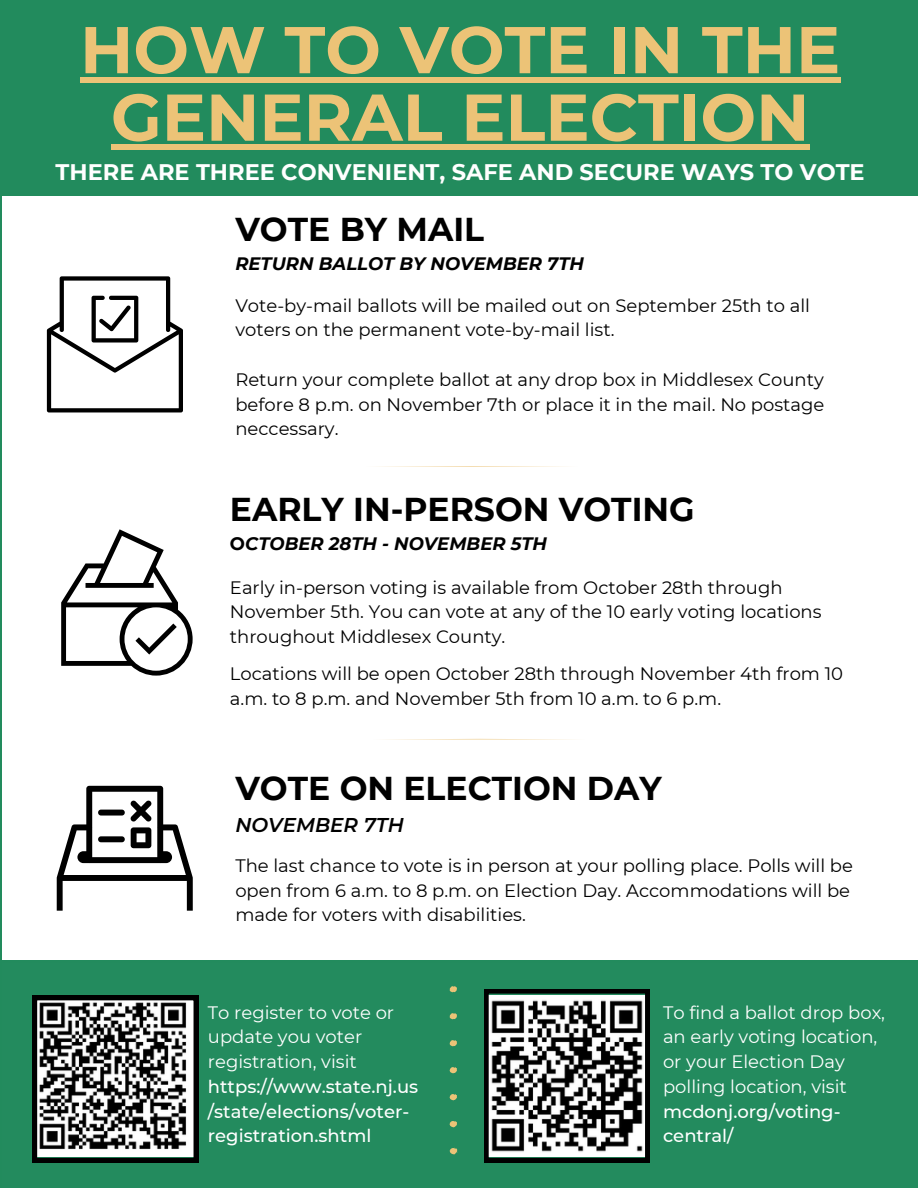
<style>
.page{position:relative;width:918px;height:1188px;background:#228b5d}
.page>*{position:absolute;margin:0;border:0;box-sizing:border-box;transform-origin:0 0}
.t1{font:700 66px/67.5px "Montserrat";color:#ecc377;text-align:center}
.t2{font:700 33px "Montserrat";color:#000}
.t3{font:700 22.5px "Montserrat";color:#fff}
.t4{font:italic 600 19.95px "Montserrat";color:#000}
.t5{font:18px/24.8px "Montserrat";color:#000}
.t6{font:500 18px/24.8px "Montserrat";color:#fff}
.t7{font:18px/24.8px "Montserrat";color:#fff}
.t8{font:italic 700 18px "Montserrat";color:#000}
.s1{font-style:normal}
.s2{font-weight:400}
.s3{font-weight:500}
</style>
<div class="page">
<div style="left:2px;top:197px;width:916px;height:763px;background:#fff"></div>
<svg style="left:449px;top:1148px;width:9px;height:7px"></svg>
<svg style="left:450px;top:1121px;width:7px;height:7px"></svg>
<svg style="left:450px;top:1094px;width:7px;height:6px"></svg>
<svg style="left:450px;top:1067px;width:7px;height:6px"></svg>
<svg style="left:450px;top:1040px;width:7px;height:6px"></svg>
<svg style="left:450px;top:1013px;width:7px;height:6px"></svg>
<svg style="left:450px;top:986px;width:7px;height:6px"></svg>
<svg style="left:57px;top:786px;width:136px;height:125px"></svg>
<svg style="left:61px;top:529px;width:132px;height:147px"></svg>
<svg style="left:379px;top:466px;width:185px;height:1px"></svg>
<svg style="left:33px;top:996px;width:165px;height:166px;background:#7e7f7f"></svg>
<svg style="left:484px;top:989px;width:166px;height:173px;background:#7a7b7a"></svg>
<svg style="left:47px;top:276px;width:136px;height:136px"></svg>
<div style="left:80px;top:77px;width:760px;height:6px;background:#ecc377"></div>
<div style="left:111px;top:144px;width:698px;height:6px;background:#ecc377"></div>
<svg style="left:387px;top:739px;width:185px;height:1px"></svg>
<p class="t1" style="left:80px;top:16px;width:762px">HOW TO VOTE IN THE<br>GENERAL ELECTION</p>
<p class="t3" style="left:56px;top:158px;width:811px">THERE ARE THREE CONVENIENT, SAFE AND SECURE WAYS TO VOTE</p>
<p class="t2" style="left:235px;top:209px;width:250px">VOTE BY MAIL</p>
<p class="t8" style="left:235px;top:253px;width:350px">RETURN BALLOT BY NOVEMBER 7TH</p>
<p class="t5" style="left:235px;top:293px;width:576px">Vote-by-mail ballots will be mailed out on September 25th to all voters on the permanent vote-by-mail list.</p>
<p class="t5" style="left:235px;top:367px;width:591px;text-align:justify">Return your complete ballot at any drop box in Middlesex County before 8 p.m. on November 7th or place it in the mail. No postage neccessary.</p>
<p class="t2" style="left:230px;top:489px;width:466px">EARLY IN-PERSON VOTING</p>
<p class="t8" style="left:230px;top:533px;width:319px"><span class="s1">O</span>CTOBER 28TH - NOVEMBER 5TH</p>
<p class="t5" style="left:230px;top:575px;width:593px">Early in-person voting is available from October 28th through<br>November 5th. You can vote at any of the 10 early voting locations throughout Middlesex County.</p>
<p class="t5" style="left:230px;top:661px;width:615px">Locations will be open October 28th through November 4th from 10 a.m. to 8 p.m. and November 5th from 10 a.m. to 6 p.m.</p>
<p class="t2" style="left:235px;top:768px;width:428px">VOTE ON ELECTION DAY</p>
<p class="t4" style="left:235px;top:813px;width:170px">NOVEMBER 7TH</p>
<p class="t5" style="left:235px;top:853px;width:619px">The last chance to vote is in person at your polling place. Polls will be open from 6 a.m. to 8 p.m. on Election Day. Accommodations will be made for voters with disabilities.</p>
<p class="t6" style="left:208px;top:1000px;width:212px"><span class="s2">To register to vote or update you voter registration, visit </span>https://www.state.nj.us /state/elections/voter&shy;registration.shtml</p>
<p class="t7" style="left:663px;top:1000px;width:224px">To find a ballot drop box, an early voting location, or your Election Day polling location, visit <span class="s3">mcdonj.org/voting&shy;central/</span></p>
</div>
